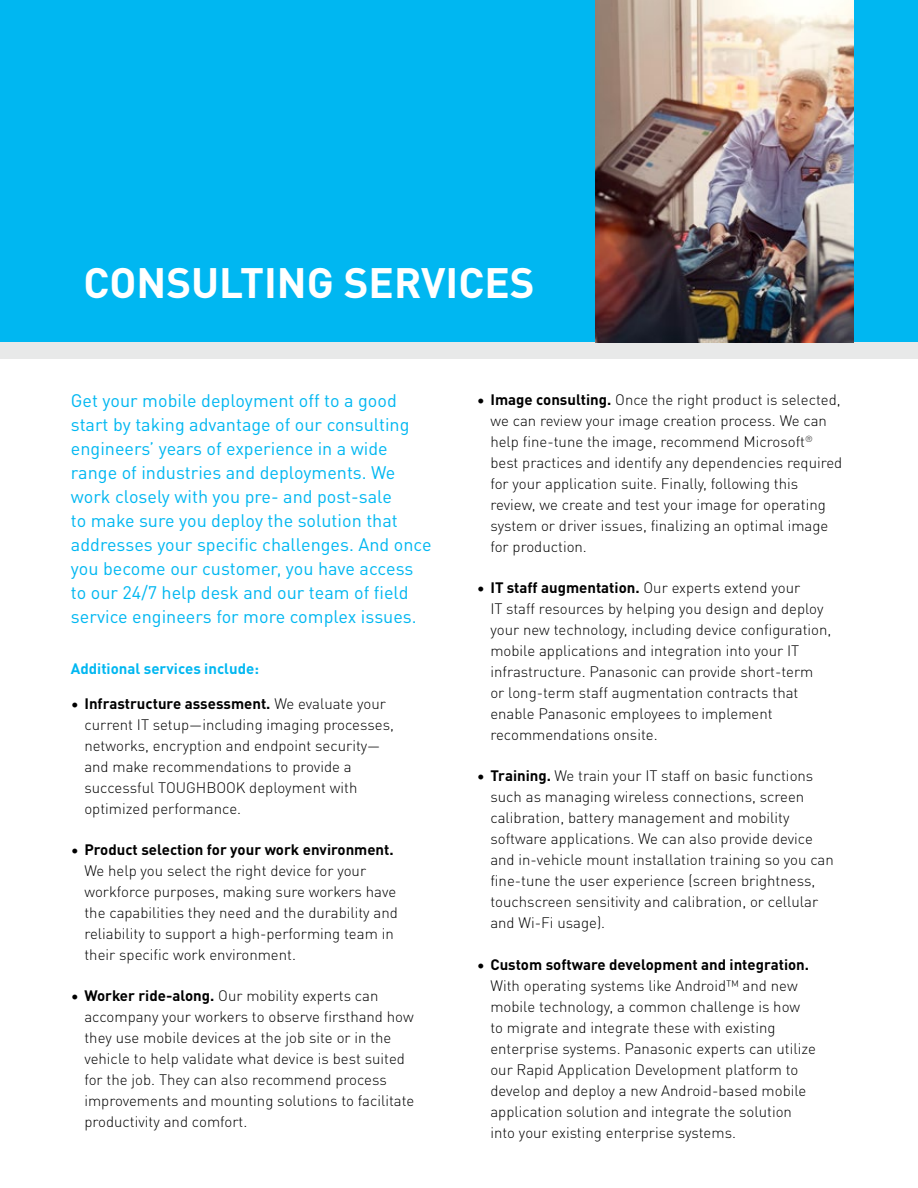
<style>
.page{position:relative;width:918px;height:1188px;background:#fff}
.page>*{position:absolute;margin:0;border:0;box-sizing:border-box;transform-origin:0 0}
.t1{font:700 42px "DINOT";color:#fff}
.t2{font:18px/24px "DINOT";color:#00b7f1}
.t3{font:300 15px/21px "DINOT";color:#000}
.t4{font:700 15px "DINOT";color:#00b7f1}
.s1{font-weight:700}
</style>
<div class="page">
<div style="left:0;top:0;width:918px;height:343px;background:#00b7f1"></div>
<div style="left:0;top:343px;width:918px;height:16px;background:#e8e9e9"></div>
<img style="left:595px;top:0;width:258px;height:343px">
<h1 class="t1" style="left:83px;top:250px;width:453px">CONSULTING SERVICES</h1>
<p class="t2" style="left:71px;top:388px;width:362px">Get your mobile deployment off to a good start by taking advantage of our consulting engineers’ years of experience in a wide range of industries and deployments. We work closely with you pre- and post-sale<br>to make sure you deploy the solution that addresses your specific challenges. And once you become our customer, you have access to our 24/7 help desk and our team of field service engineers for more complex issues.</p>
<p class="t4" style="left:71px;top:657px;width:190px">Additional services include:</p>
<p class="t3" style="left:84px;top:692px;width:311px;text-indent:-14px">• <span class="s1">Infrastructure assessment.</span> We evaluate your current IT setup—including imaging processes, networks, encryption and endpoint security— and make recommendations to provide a successful TOUGHBOOK deployment with optimized performance.</p>
<p class="t3" style="left:84px;top:838px;width:315px;text-indent:-14px">• <span class="s1">Product selection for your work environment.<br></span>We help you select the right device for your workforce purposes, making sure workers have the capabilities they need and the durability and reliability to support a high-performing team in their specific work environment.</p>
<p class="t3" style="left:84px;top:984px;width:332px;text-indent:-14px">• <span class="s1">Worker ride-along.</span> Our mobility experts can accompany your workers to observe firsthand how they use mobile devices at the job site or in the vehicle to help validate what device is best suited for the job. They can also recommend process improvements and mounting solutions to facilitate productivity and comfort.</p>
<p class="t3" style="left:490px;top:388px;width:353px;text-indent:-14px">• <span class="s1">Image consulting.</span> Once the right product is selected, we can review your image creation process. We can help fine-tune the image, recommend Microsoft<sup>® </sup>best practices and identify any dependencies required for your application suite. Finally, following this review, we create and test your image for operating system or driver issues, finalizing an optimal image for production.</p>
<p class="t3" style="left:490px;top:576px;width:342px;text-indent:-14px">• <span class="s1">IT staff augmentation.</span> Our experts extend your<br>IT staff resources by helping you design and deploy your new technology, including device configuration, mobile applications and integration into your IT infrastructure. Panasonic can provide short-term<br>or long-term staff augmentation contracts that enable Panasonic employees to implement recommendations onsite.</p>
<p class="t3" style="left:490px;top:765px;width:345px;text-indent:-14px">• <span class="s1">Training.</span> We train your IT staff on basic functions such as managing wireless connections, screen calibration, battery management and mobility software applications. We can also provide device and in-vehicle mount installation training so you can fine-tune the user experience (screen brightness, touchscreen sensitivity and calibration, or cellular and Wi-Fi usage).</p>
<p class="t3" style="left:490px;top:953px;width:327px;text-indent:-14px">• <span class="s1">Custom software development and integration.<br></span>With operating systems like Android™ and new mobile technology, a common challenge is how to migrate and integrate these with existing enterprise systems. Panasonic experts can utilize our Rapid Application Development platform to develop and deploy a new Android-based mobile application solution and integrate the solution into your existing enterprise systems.</p>
</div>
